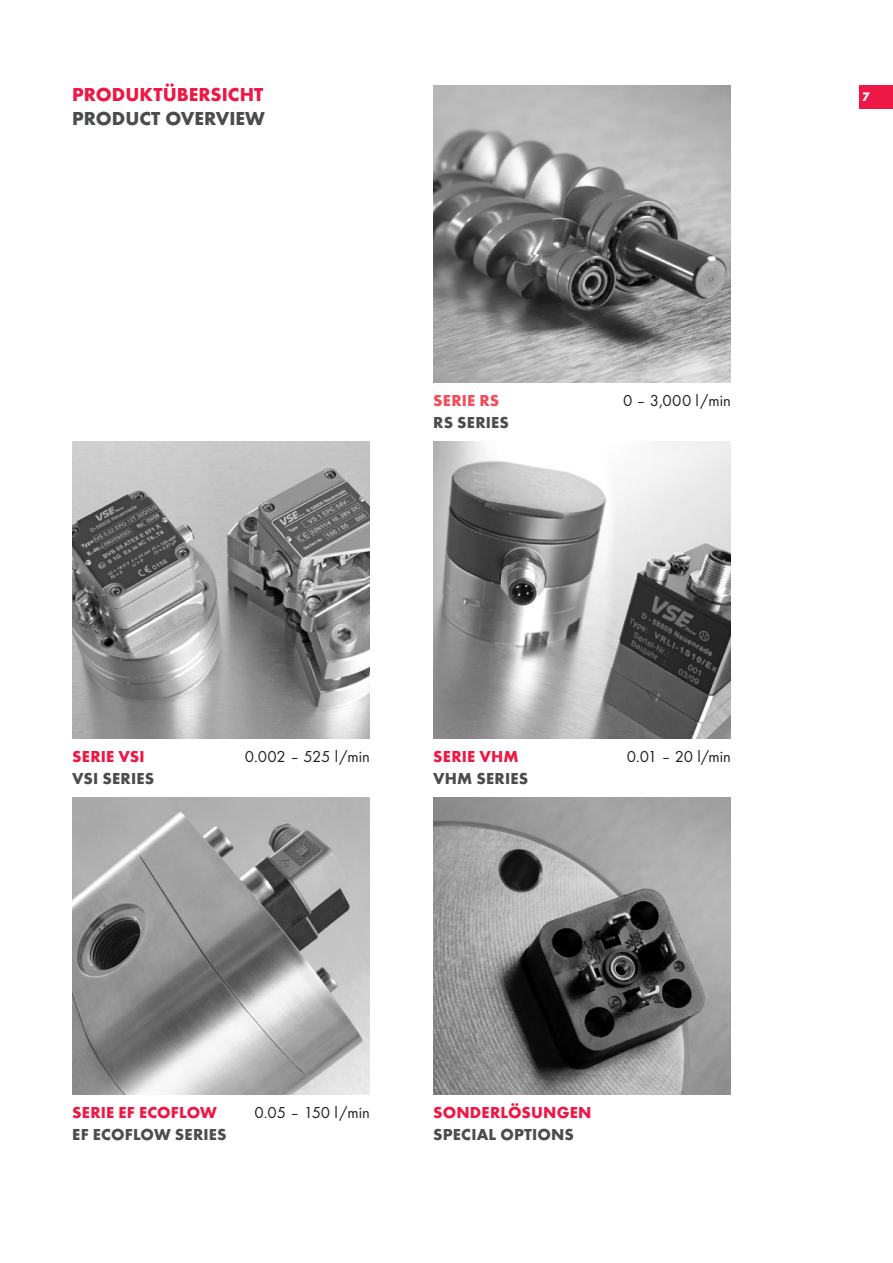
<style>
.page{position:relative;width:893px;height:1263px;background:#fff}
.page>*{position:absolute;margin:0;border:0;box-sizing:border-box;transform-origin:0 0}
.t1{font:800 19.5px "Function";color:#ed1845}
.t2{font:800 19.5px "Function";color:#4b4c4d}
.t3{font:800 16.5px "Function";letter-spacing:.01em;color:#4b4c4d}
.t4{font:16.5px "Function";color:#231f20}
.t5{font:800 16.5px "Function";letter-spacing:.01em;color:#ed1845}
.t6{font:800 16.5px "Function";letter-spacing:.01em;color:#ef4d59}
.t7{font:800 12.75px "Function";color:#fff}
</style>
<div class="page">
<div style="left:859px;top:85px;width:34px;height:24px;background:#ed1845"></div>
<img style="left:433px;top:797px;width:298px;height:298px">
<img style="left:72px;top:441px;width:298px;height:298px">
<img style="left:433px;top:85px;width:298px;height:298px">
<img style="left:433px;top:441px;width:298px;height:298px">
<img style="left:72px;top:797px;width:298px;height:298px">
<p class="t1" style="left:72px;top:83px;width:193px">PRODUKTÜBERSICHT</p>
<p class="t7" style="left:862px;top:90px;width:9px">7</p>
<p class="t2" style="left:72px;top:107px;width:194px">PRODUCT OVERVIEW</p>
<p class="t6" style="left:433px;top:390px;width:68px">SERIE RS</p>
<p class="t3" style="left:433px;top:413px;width:77px">RS SERIES</p>
<p class="t4" style="left:623px;top:391px;width:109px">0 – 3,000 l/min</p>
<p class="t5" style="left:72px;top:746px;width:74px">SERIE VSI</p>
<p class="t3" style="left:72px;top:769px;width:83px">VSI SERIES</p>
<p class="t4" style="left:245px;top:747px;width:127px">0.002 – 525 l/min</p>
<p class="t4" style="left:627px;top:747px;width:106px">0.01 – 20 l/min</p>
<p class="t5" style="left:433px;top:746px;width:87px">SERIE VHM</p>
<p class="t3" style="left:433px;top:769px;width:96px">VHM SERIES</p>
<p class="t5" style="left:72px;top:1102px;width:146px">SERIE EF ECOFLOW</p>
<p class="t3" style="left:72px;top:1125px;width:156px">EF ECOFLOW SERIES</p>
<p class="t4" style="left:255px;top:1103px;width:117px">0.05 – 150 l/min</p>
<p class="t5" style="left:433px;top:1102px;width:160px">SONDERLÖSUNGEN</p>
<p class="t3" style="left:433px;top:1125px;width:142px">SPECIAL OPTIONS</p>
</div>
